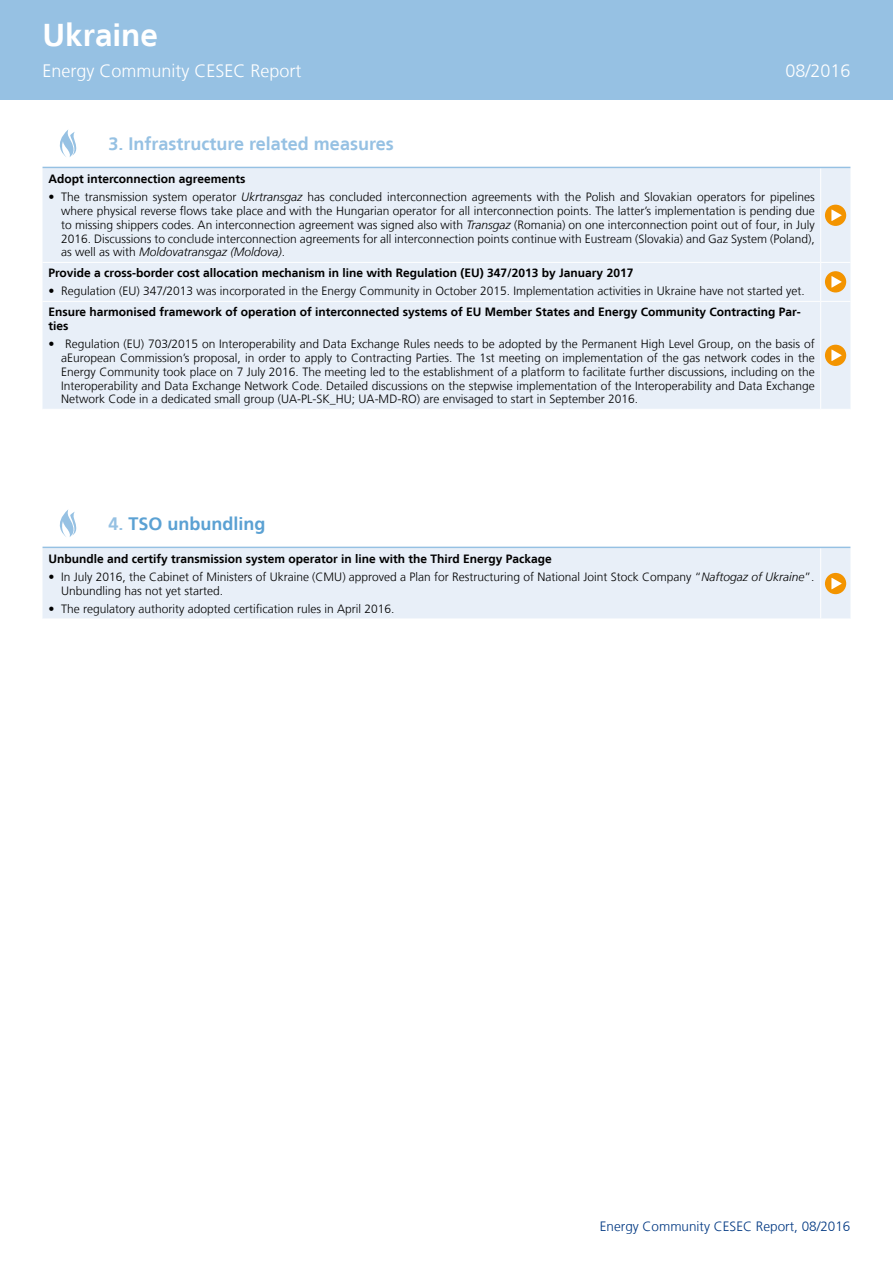
<style>
.page{position:relative;width:893px;height:1263px;background:#fff}
.page>*{position:absolute;margin:0;border:0;box-sizing:border-box;transform-origin:0 0}
.t1{font:700 31.5px "Frutiger LT";color:#fff}
.t2{font:300 18px "Frutiger LT";color:#fff}
.t3{font:700 18px "Frutiger LT";color:#96c1e3}
.t4{font:700 18px "Frutiger LT";color:#5ba1d3}
.t5{font:300 13.5px "Frutiger LT";color:#003882}
.t6{font:300 12px/13.8px "Frutiger LT";color:#000;text-align:justify}
.t7{font:700 12px/13.8px "Frutiger LT";color:#000}
.s1{font-style:italic}
.s2{color:#96c1e3}
</style>
<div class="page">
<div style="left:0;top:0;width:893px;height:99px;background:#96c1e3"></div>
<svg style="left:59px;top:130px;width:18px;height:27px"></svg>
<div style="left:43px;top:168px;width:807px;height:241px;background:#e8eff8"></div>
<hr style="left:820px;top:168px;width:1px;height:94px;background:#fff">
<hr style="left:820px;top:263px;width:1px;height:38px;background:#fff">
<hr style="left:820px;top:302px;width:1px;height:107px;background:#fff">
<hr style="left:43px;top:301px;width:778px;height:1px;background:#fff">
<svg style="left:821px;top:301px;width:29px;height:1px"></svg>
<hr style="left:43px;top:262px;width:778px;height:1px;background:#fff">
<svg style="left:821px;top:262px;width:29px;height:1px"></svg>
<div style="left:825px;top:205px;width:21px;height:21px;background:#f39400;border-radius:50%"></div>
<svg style="left:831px;top:209px;width:11px;height:12px"></svg>
<div style="left:825px;top:271px;width:21px;height:21px;background:#f39400;border-radius:50%"></div>
<svg style="left:831px;top:276px;width:11px;height:12px"></svg>
<div style="left:825px;top:345px;width:21px;height:21px;background:#f39400;border-radius:50%"></div>
<svg style="left:831px;top:349px;width:11px;height:12px"></svg>
<hr style="left:43px;top:167px;width:807px;height:1px;background:#96c1e3">
<svg style="left:59px;top:509px;width:18px;height:28px"></svg>
<div style="left:43px;top:548px;width:807px;height:71px;background:#e8eff8"></div>
<hr style="left:820px;top:548px;width:1px;height:71px;background:#fff">
<div style="left:825px;top:573px;width:21px;height:21px;background:#f39400;border-radius:50%"></div>
<svg style="left:831px;top:578px;width:11px;height:11px"></svg>
<hr style="left:43px;top:547px;width:807px;height:1px;background:#96c1e3">
<h1 class="t1" style="left:43px;top:17px;width:117px">Ukraine</h1>
<h2 class="t2" style="left:43px;top:60px;width:261px">Energy Community CESEC Report</h2>
<h2 class="t2" style="left:785px;top:60px;width:67px">08/2016</h2>
<h2 class="t3" style="left:109px;top:133px;width:287px">3. Infrastructure related measures</h2>
<p class="t7" style="left:48px;top:172px;width:198px">Adopt interconnection agreements</p>
<p class="t6" style="left:61px;top:190px;width:755px;text-indent:-13px">• The transmission system operator <span class="s1">Ukrtransgaz</span> has concluded interconnection agreements with the Polish and Slovakian operators for pipelines where physical reverse flows take place and with the Hungarian operator for all interconnection points. The latter’s implementation is pending due to missing shippers codes. An interconnection agreement was signed also with <span class="s1">Transgaz</span> (Romania) on one interconnection point out of four, in July 2016. Discussions to conclude interconnection agreements for all interconnection points continue with Eustream (Slovakia) and Gaz System (Poland), as well as with <span class="s1">Moldovatransgaz (Moldova)</span>.</p>
<p class="t7" style="left:48px;top:266px;width:586px">Provide a cross-border cost allocation mechanism in line with Regulation (EU) 347/2013 by January 2017</p>
<p class="t6" style="left:48px;top:284px;width:758px">• Regulation (EU) 347/2013 was incorporated in the Energy Community in October 2015. Implementation activities in Ukraine have not started yet.</p>
<p class="t7" style="left:48px;top:305px;width:754px">Ensure harmonised framework of operation of interconnected systems of EU Member States and Energy Community Contracting Par&shy;ties</p>
<p class="t6" style="left:61px;top:337px;width:755px;text-indent:-13px">• Regulation (EU) 703/2015 on Interoperability and Data Exchange Rules needs to be adopted by the Permanent High Level Group, on the basis of aEuropean Commission’s proposal, in order to apply to Contracting Parties. The 1st meeting on implementation of the gas network codes in the Energy Community took place on 7 July 2016. The meeting led to the establishment of a platform to facilitate further discussions, including on the Interoperability and Data Exchange Network Code. Detailed discussions on the stepwise implementation of the Interoperability and Data Exchange Network Code in a dedicated small group (UA-PL-SK_HU; UA-MD-RO) are envisaged to start in September 2016.</p>
<h2 class="t4" style="left:109px;top:513px;width:159px"><span class="s2">4.</span> TSO unbundling</h2>
<p class="t7" style="left:48px;top:552px;width:505px">Unbundle and certify transmission system operator in line with the Third Energy Package</p>
<p class="t6" style="left:61px;top:570px;width:755px;text-indent:-13px">• In July 2016, the Cabinet of Ministers of Ukraine (CMU) approved a Plan for Restructuring of National Joint Stock Company “<span class="s1">Naftogaz of Ukraine</span>”.<br>Unbundling has not yet started.</p>
<p class="t6" style="left:48px;top:602px;width:348px">• The regulatory authority adopted certification rules in April 2016.</p>
<p class="t5" style="left:600px;top:1218px;width:252px">Energy Community CESEC Report, 08/2016</p>
</div>
